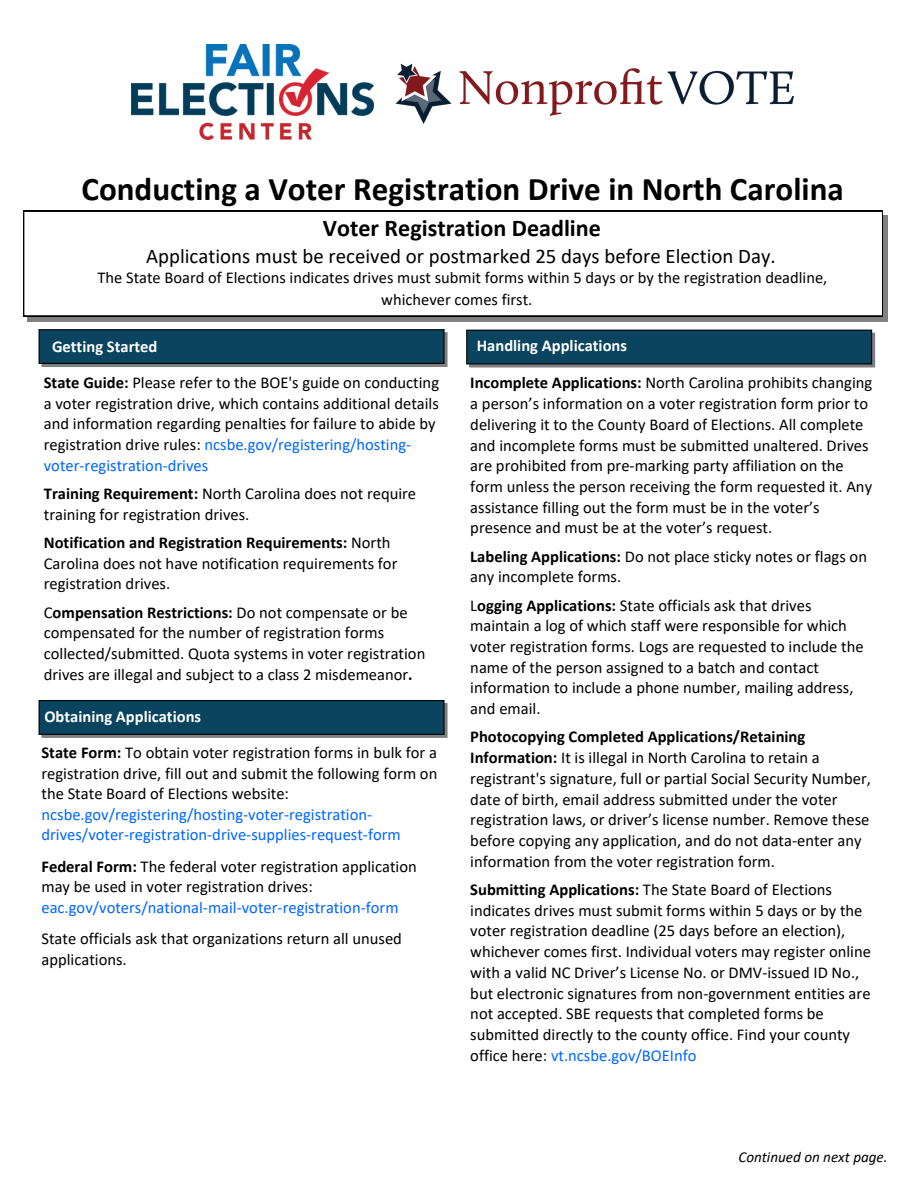
<style>
.page{position:relative;width:918px;height:1188px;background:#fff}
.page>*{position:absolute;margin:0;border:0;box-sizing:border-box;transform-origin:0 0}
.t1{font:700 33.15px "Calibri";color:#000}
.t2{font:700 24.15px "Calibri";color:#000}
.t3{font:20.85px "Calibri";color:#000}
.t4{font:16.5px/20.7px "Calibri";color:#000}
.t5{font:700 16.5px "Calibri";color:#fff}
.t6{font:italic 15.15px "Calibri";color:#000}
.s1{font-weight:700}
.s2{color:#06f}
</style>
<div class="page">
<svg style="left:42px;top:703px;width:406px;height:35px"></svg>
<div style="left:39px;top:701px;width:405px;height:33px;background:#0a445e"></div>
<div style="left:39px;top:700px;width:406px;height:35px;border:1px solid #000"></div>
<div style="left:27px;top:215px;width:860px;height:107px;background:linear-gradient(to right,#808080,#808080)"></div>
<svg style="left:23px;top:211px;width:860px;height:105px"></svg>
<div style="left:39px;top:330px;width:405px;height:33px;background:#0a445e"></div>
<div style="left:39px;top:329px;width:406px;height:35px;border:1px solid #000"></div>
<svg style="left:42px;top:332px;width:833px;height:36px"></svg>
<div style="left:467px;top:330px;width:405px;height:34px;background:#0a445e"></div>
<div style="left:466px;top:330px;width:406px;height:34px;border:1px solid #000"></div>
<img style="left:395px;top:63px;width:398px;height:60px">
<img style="left:132px;top:45px;width:242px;height:94px">
<p class="t1" style="left:81px;top:175px;width:764px">Conducting a Voter Registration Drive in North Carolina</p>
<p class="t2" style="left:323px;top:218px;width:280px">Voter Registration Deadline</p>
<p class="t4" style="left:381px;top:267px;width:448px;line-height:22.5px;text-indent:-284px">The State Board of Elections indicates drives must submit forms within 5 days or by the registration deadline, whichever comes first.</p>
<p class="t3" style="left:146px;top:247px;width:631px">Applications must be received or postmarked 25 days before Election Day.</p>
<p class="t5" style="left:52px;top:340px;width:107px">Getting Started</p>
<p class="t5" style="left:477px;top:339px;width:152px">Handling Applications</p>
<p class="t4" style="left:44px;top:373px;width:397px"><span class="s1">State Guide:</span> Please refer to the BOE's guide on conducting a voter registration drive, which contains additional details and information regarding penalties for failure to abide by registration drive rules: <span class="s2">ncsbe.gov/registering/hosting&shy;voter-registration-drives</span></p>
<p class="t4" style="left:44px;top:485px;width:374px"><span class="s1">Training Requirement:</span> North Carolina does not require training for registration drives.</p>
<p class="t4" style="left:44px;top:534px;width:355px"><span class="s1">Notification and Registration Requirements:</span> North<br>Carolina does not have notification requirements for registration drives.</p>
<p class="t4" style="left:44px;top:603px;width:383px">C<span class="s1">ompensation Restrictions:</span> Do not compensate or be compensated for the number of registration forms collected/submitted. Quota systems in voter registration drives are illegal and subject to a class 2 misdemeanor<span class="s1">.</span></p>
<p class="t5" style="left:44px;top:710px;width:158px">Obtaining Applications</p>
<h4 class="t4" style="left:42px;top:744px;width:397px"><span class="s1">State Form:</span> To obtain voter registration forms in bulk for a registration drive, fill out and submit the following form on the State Board of Elections website: <span class="s2">ncsbe.gov/registering/hosting-voter-registration&shy;drives/voter-registration-drive-supplies-request-form</span></h4>
<h2 class="t4" style="left:42px;top:857px;width:377px"><span class="s1">Federal Form:</span> The federal voter registration application may be used in voter registration drives: <span class="s2">eac.gov/voters/national-mail-voter-registration-form</span></h2>
<h3 class="t4" style="left:42px;top:930px;width:362px">State officials ask that organizations return all unused applications.</h3>
<p class="t4" style="left:470px;top:374px;width:403px"><span class="s1">Incomplete Applications:</span> North Carolina prohibits changing a person’s information on a voter registration form prior to delivering it to the County Board of Elections. All complete and incomplete forms must be submitted unaltered. Drives are prohibited from pre-marking party affiliation on the form unless the person receiving the form requested it. Any assistance filling out the form must be in the voter’s presence and must be at the voter’s request.</p>
<h4 class="t4" style="left:470px;top:547px;width:398px"><span class="s1">Labeling Applications:</span> Do not place sticky notes or flags on any incomplete forms.</h4>
<p class="t4" style="left:470px;top:596px;width:395px">L<span class="s1">ogging Applications:</span> State officials ask that drives maintain a log of which staff were responsible for which voter registration forms. Logs are requested to include the name of the person assigned to a batch and contact information to include a phone number, mailing address, and email.</p>
<p class="t4" style="left:470px;top:728px;width:402px"><span class="s1">Photocopying Completed Applications/Retaining Information:</span> It is illegal in North Carolina to retain a registrant's signature, full or partial Social Security Number, date of birth, email address submitted under the voter registration laws, or driver’s license number. Remove these before copying any application, and do not data-enter any information from the voter registration form.</p>
<p class="t4" style="left:470px;top:881px;width:402px"><span class="s1">Submitting Applications:</span> The State Board of Elections indicates drives must submit forms within 5 days or by the voter registration deadline (25 days before an election), whichever comes first. Individual voters may register online with a valid NC Driver’s License No. or DMV-issued ID No., but electronic signatures from non-government entities are not accepted. SBE requests that completed forms be submitted directly to the county office. Find your county office here: <span class="s2">vt.ncsbe.gov/BOEInfo</span></p>
<h4 class="t6" style="left:738px;top:1151px;width:151px">Continued on next page.</h4>
</div>
